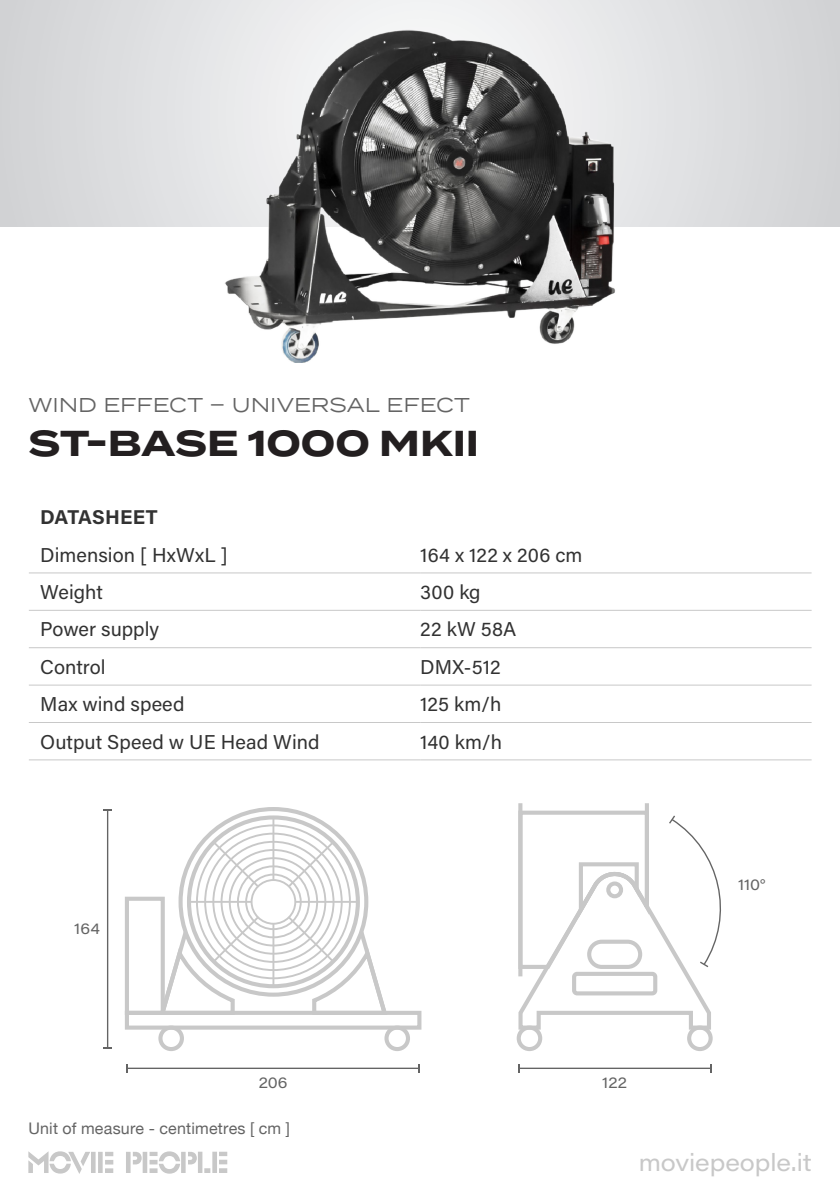
<style>
.page{position:relative;width:840px;height:1191px;background:#fff}
.page>*{position:absolute;margin:0;border:0;box-sizing:border-box;transform-origin:0 0}
.t1{font:700 36px "Termina";color:#231f20}
.t2{font:24px "Acumin Pro Wide";letter-spacing:-.005em;color:#c8c8c8}
.t3{font:20px "Acumin Pro";letter-spacing:.005em;color:#323232}
.t4{font:20px "Termina";color:#646464}
.t5{font:700 20px "Acumin Pro";letter-spacing:.01em;color:#323232}
.t6{font:16px "Helvetica Neue";letter-spacing:.015em;color:#646464}
.t7{font:15.4px "Acumin Pro Wide";letter-spacing:.005em;color:#646464}
</style>
<div class="page">
<svg style="left:28px;top:1151px;width:199px;height:23px"></svg>
<svg style="left:0;top:0;width:839px;height:227px;background:#dddee0"></svg>
<img style="left:223px;top:28px;width:393px;height:335px">
<hr style="left:29px;top:572px;width:391px;height:1px;background:#c8c8c8">
<hr style="left:420px;top:572px;width:391px;height:1px;background:#c8c8c8">
<hr style="left:29px;top:610px;width:391px;height:1px;background:#c8c8c8">
<hr style="left:29px;top:647px;width:391px;height:1px;background:#c8c8c8">
<hr style="left:420px;top:610px;width:391px;height:1px;background:#c8c8c8">
<hr style="left:420px;top:647px;width:391px;height:1px;background:#c8c8c8">
<hr style="left:29px;top:685px;width:391px;height:1px;background:#c8c8c8">
<hr style="left:420px;top:685px;width:391px;height:1px;background:#c8c8c8">
<hr style="left:29px;top:722px;width:391px;height:1px;background:#c8c8c8">
<hr style="left:29px;top:759px;width:391px;height:1px;background:#c8c8c8">
<hr style="left:420px;top:722px;width:391px;height:1px;background:#c8c8c8">
<hr style="left:420px;top:759px;width:391px;height:1px;background:#c8c8c8">
<hr style="left:272px;top:817px;width:2px;height:63px;background:#c8c8c8">
<div style="left:125px;top:1010px;width:296px;height:19px;border:4px solid #c8c8c8"></div>
<div style="left:158px;top:1025px;width:26px;height:26px;border:4px solid #c8c8c8;border-radius:50%"></div>
<div style="left:384px;top:1025px;width:26px;height:26px;border:4px solid #c8c8c8;border-radius:50%"></div>
<div style="left:516px;top:1025px;width:26px;height:26px;border:4px solid #c8c8c8;border-radius:50%"></div>
<div style="left:125px;top:896px;width:40px;height:119px;border:4px solid #c8c8c8"></div>
<svg style="left:157px;top:839px;width:233px;height:176px"></svg>
<svg style="left:518px;top:803px;width:4px;height:5px"></svg>
<svg style="left:645px;top:803px;width:3px;height:5px"></svg>
<div style="left:686px;top:1025px;width:26px;height:26px;border:4px solid #c8c8c8;border-radius:50%"></div>
<svg style="left:518px;top:808px;width:203px;height:223px"></svg>
<hr style="left:107px;top:809px;width:1px;height:239px;background:#646464">
<svg style="left:103px;top:1047px;width:9px;height:2px"></svg>
<hr style="left:127px;top:1067px;width:292px;height:2px;background:#646464">
<svg style="left:418px;top:1064px;width:2px;height:8px"></svg>
<hr style="left:518px;top:1067px;width:192px;height:2px;background:#646464">
<p class="t4" style="left:28px;top:391px;width:443px">WIND EFFECT – UNIVERSAL EFECT</p>
<p class="t1" style="left:28px;top:416px;width:452px">ST-BASE 1000 MKII</p>
<p class="t5" style="left:40px;top:503px;width:119px">DATASHEET</p>
<p class="t3" style="left:40px;top:541px;width:189px">Dimension [ HxWxL ]</p>
<p class="t3" style="left:420px;top:541px;width:164px">164 x 122 x 206 cm</p>
<p class="t3" style="left:40px;top:578px;width:64px">Weight</p>
<p class="t3" style="left:420px;top:578px;width:62px">300 kg</p>
<p class="t3" style="left:40px;top:615px;width:120px">Power supply</p>
<p class="t3" style="left:420px;top:615px;width:98px">22 kW 58A</p>
<p class="t3" style="left:40px;top:653px;width:67px">Control</p>
<p class="t3" style="left:420px;top:653px;width:82px">DMX-512</p>
<p class="t3" style="left:40px;top:690px;width:146px">Max wind speed</p>
<p class="t3" style="left:420px;top:690px;width:83px">125 km/h</p>
<p class="t3" style="left:40px;top:727px;width:281px">Output Speed w UE Head Wind</p>
<p class="t3" style="left:420px;top:727px;width:83px">140 km/h</p>
<p class="t7" style="left:74px;top:917px;width:27px">164</p>
<p class="t7" style="left:737px;top:873px;width:29px">110°</p>
<p class="t7" style="left:258px;top:1071px;width:30px">206</p>
<p class="t7" style="left:602px;top:1071px;width:26px">122</p>
<p class="t6" style="left:28px;top:1117px;width:263px">Unit of measure - centimetres [ cm ]</p>
<p class="t2" style="left:638px;top:1145px;width:174px">moviepeople.it</p>
</div>
